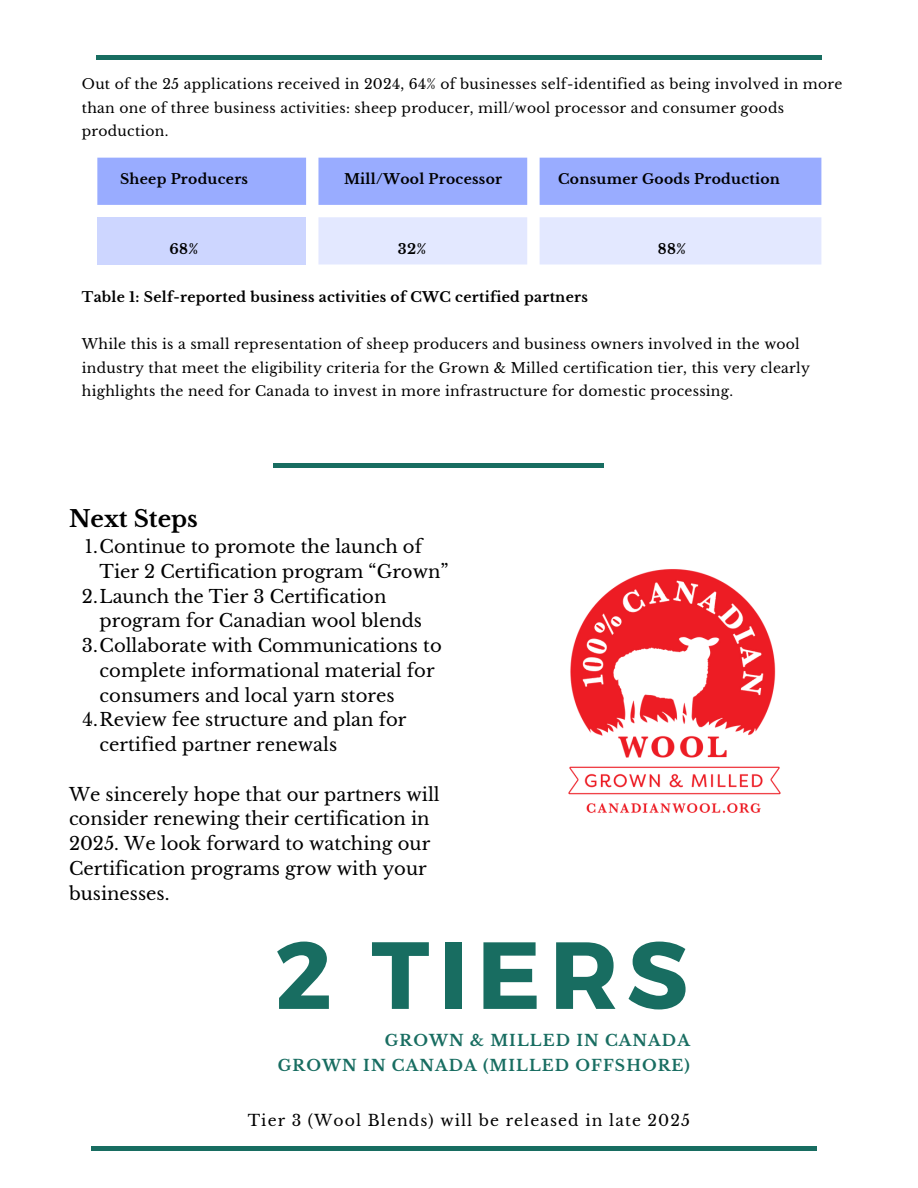
<style>
.page{position:relative;width:918px;height:1188px;background:#fff}
.page>*{position:absolute;margin:0;border:0;box-sizing:border-box;transform-origin:0 0}
.t1{font:700 95.1px "Montserrat";letter-spacing:.09em;color:#186d61}
.t2{font:700 22.95px "Libre Baskerville";color:#000}
.t3{font:18px/24.8px "Libre Baskerville";color:#000}
.t4{font:700 15.6px/24.8px "Libre Baskerville";letter-spacing:.07em;color:#186d61;text-align:right}
.t5{font:15.6px "Libre Baskerville";letter-spacing:.07em;color:#000}
.t6{font:13.95px/23.7px "Libre Baskerville";letter-spacing:.02em;color:#000}
.t7{font:700 13.95px "Libre Baskerville";letter-spacing:.02em;color:#000}
</style>
<div class="page">
<div style="left:92px;top:1146px;width:725px;height:5px;background:#186d61"></div>
<div style="left:96px;top:55px;width:725px;height:5px;background:#186d61"></div>
<div style="left:273px;top:463px;width:331px;height:5px;background:#186d61"></div>
<img style="left:568px;top:569px;width:213px;height:244px">
<div style="left:97px;top:158px;width:724px;height:47px;background:#99acff"></div>
<div style="left:97px;top:217px;width:209px;height:48px;background:#cdd6ff"></div>
<div style="left:318px;top:217px;width:503px;height:48px;background:#e3e8ff"></div>
<h6 class="t6" style="left:82px;top:72px;width:762px">Out of the 25 applications received in 2024, 64% of businesses self-identified as being involved in more than one of three business activities: sheep producer, mill/wool processor and consumer goods production.</h6>
<h6 class="t7" style="left:120px;top:170px;width:129px">Sheep Producers</h6>
<h6 class="t7" style="left:344px;top:170px;width:160px">Mill/Wool Processor</h6>
<h6 class="t7" style="left:558px;top:170px;width:223px">Consumer Goods Production</h6>
<p class="t7" style="left:170px;top:241px;width:30px">68%</p>
<p class="t7" style="left:398px;top:241px;width:30px">32%</p>
<p class="t7" style="left:658px;top:241px;width:30px">88%</p>
<p class="t7" style="left:82px;top:288px;width:507px">Table 1: Self-reported business activities of CWC certified partners</p>
<h2 class="t6" style="left:82px;top:332px;width:730px">While this is a small representation of sheep producers and business owners involved in the wool industry that meet the eligibility criteria for the Grown &amp; Milled certification tier, this very clearly highlights the need for Canada to invest in more infrastructure for domestic processing.</h2>
<p class="t2" style="left:69px;top:505px;width:130px">Next Steps</p>
<p class="t3" style="left:100px;top:535px;width:350px;text-indent:-15px">1.Continue to promote the launch of<br>Tier 2 Certification program “Grown”</p>
<p class="t3" style="left:100px;top:584px;width:324px;text-indent:-18px">2.Launch the Tier 3 Certification program for Canadian wool blends</p>
<p class="t3" style="left:100px;top:634px;width:344px;text-indent:-18px">3.Collaborate with Communications to complete informational material for consumers and local yarn stores</p>
<h3 class="t3" style="left:100px;top:708px;width:308px;text-indent:-17px">4.Review fee structure and plan for certified partner renewals</h3>
<p class="t3" style="left:69px;top:782px;width:372px">We sincerely hope that our partners will consider renewing their certification in 2025. We look forward to watching our Certification programs grow with your businesses.</p>
<p class="t1" style="left:275px;top:913px;width:415px">2 TIERS</p>
<p class="t4" style="left:278px;top:1028px;width:414px">GROWN &amp; MILLED IN CANADA<br>GROWN IN CANADA (MILLED OFFSHORE)</p>
<h6 class="t5" style="left:248px;top:1111px;width:444px">Tier 3 (Wool Blends) will be released in late 2025</h6>
</div>
